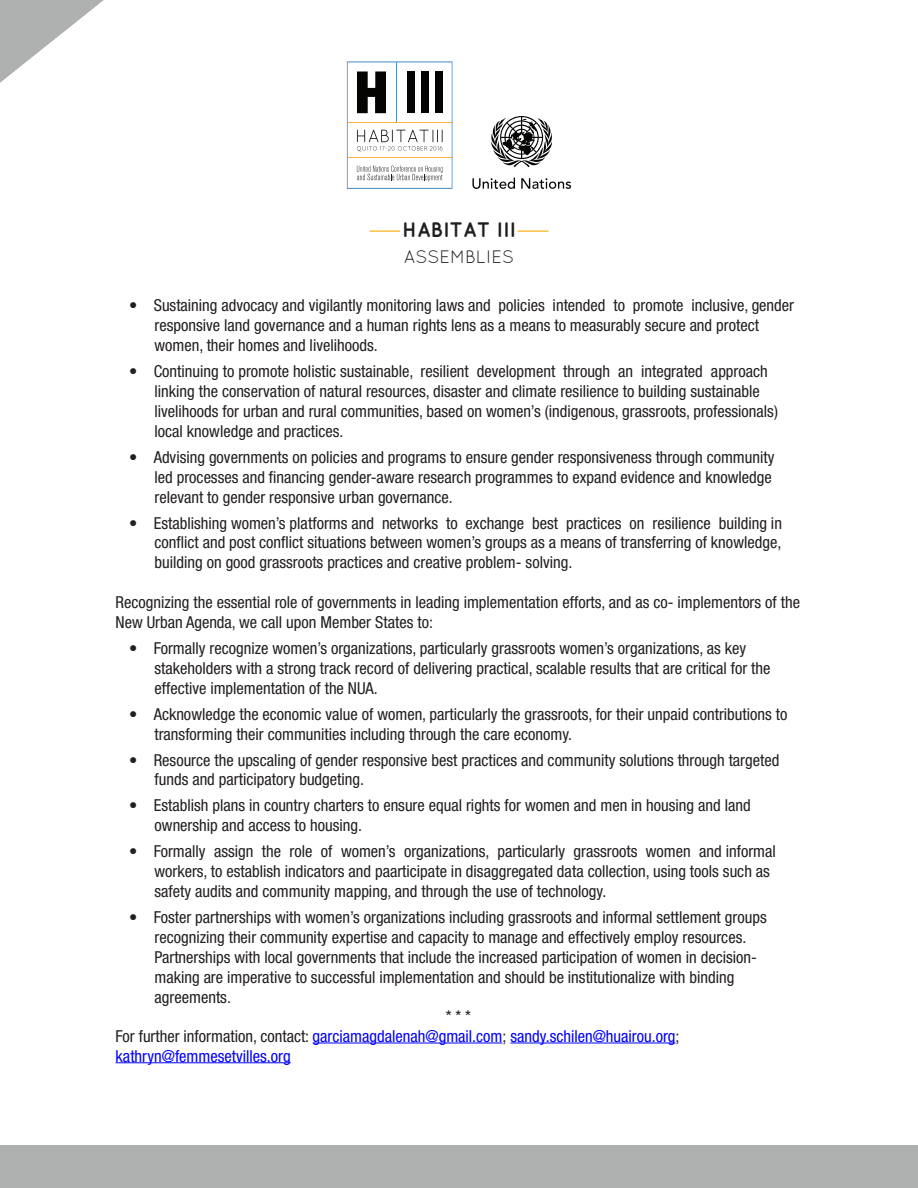
<style>
.page{position:relative;width:918px;height:1188px;background:#fff}
.page>*{position:absolute;margin:0;border:0;box-sizing:border-box;transform-origin:0 0}
.t1{font:700 21px "Quicksand";color:#211e1e}
.t2{font:18px "Quicksand";color:#231f20}
.Text_Body{font:condensed 16.5px/20px "Helvetica Neue LT Std";color:#231f20}
.Text_Body-2{font:condensed 16.5px/19.8px "Helvetica Neue LT Std";color:#00f}
.s1{color:#231f20}
</style>
<div class="page">
<svg style="left:0;top:0;width:104px;height:83px"></svg>
<svg style="left:347px;top:61px;width:105px;height:128px"></svg>
<svg style="left:491px;top:116px;width:61px;height:51px"></svg>
<svg style="left:472px;top:178px;width:43px;height:11px"></svg>
<svg style="left:521px;top:178px;width:50px;height:11px"></svg>
<hr style="left:518px;top:230px;width:31px;height:2px;background:#fabf45">
<hr style="left:369px;top:230px;width:31px;height:2px;background:#fabf45">
<div style="left:0;top:1145px;width:918px;height:43px;background:#afb0b0"></div>
<hr style="left:313px;top:1043px;width:190px;height:1px;background:#00f">
<hr style="left:510px;top:1043px;width:166px;height:1px;background:#00f">
<hr style="left:116px;top:1062px;width:175px;height:1px;background:#00f">
<p class="t1" style="left:402px;top:217px;width:115px">HABITAT III</p>
<p class="t2" style="left:404px;top:247px;width:112px">ASSEMBLIES</p>
<p class="Text_Body" style="left:154px;top:295px;width:641px;text-indent:-26px">• Sustaining advocacy and vigilantly monitoring laws and policies intended to promote inclusive, gender responsive land governance and a human rights lens as a means to measurably secure and protect women, their homes and livelihoods.</p>
<p class="Text_Body" style="left:154px;top:361px;width:625px;text-indent:-26px">• Continuing to promote holistic sustainable, resilient development through an integrated approach linking the conservation of natural resources, disaster and climate resilience to building sustainable livelihoods for urban and rural communities, based on women’s (indigenous, grassroots, professionals) local knowledge and practices.</p>
<p class="Text_Body" style="left:154px;top:447px;width:621px;text-indent:-26px">• Advising governments on policies and programs to ensure gender responsiveness through community led processes and financing gender-aware research programmes to expand evidence and knowledge relevant to gender responsive urban governance.</p>
<p class="Text_Body" style="left:154px;top:513px;width:629px;text-align:justify;text-indent:-26px">• Establishing women’s platforms and networks to exchange best practices on resilience building in conflict and post conflict situations between women’s groups as a means of transferring of knowledge, building on good grassroots practices and creative problem- solving.</p>
<p class="Text_Body" style="left:116px;top:592px;width:686px">Recognizing the essential role of governments in leading implementation efforts, and as co- implementors of the<br>New Urban Agenda, we call upon Member States to:</p>
<p class="Text_Body" style="left:154px;top:638px;width:617px;text-indent:-26px">• Formally recognize women’s organizations, particularly grassroots women’s organizations, as key stakeholders with a strong track record of delivering practical, scalable results that are critical for the effective implementation of the NUA.</p>
<p class="Text_Body" style="left:154px;top:704px;width:634px;text-indent:-26px">• Acknowledge the economic value of women, particularly the grassroots, for their unpaid contributions to transforming their communities including through the care economy.</p>
<p class="Text_Body" style="left:154px;top:750px;width:626px;text-indent:-26px">• Resource the upscaling of gender responsive best practices and community solutions through targeted funds and participatory budgeting.</p>
<p class="Text_Body" style="left:154px;top:796px;width:598px;text-indent:-26px">• Establish plans in country charters to ensure equal rights for women and men in housing and land ownership and access to housing.</p>
<p class="Text_Body" style="left:154px;top:841px;width:623px;text-indent:-26px">• Formally assign the role of women’s organizations, particularly grassroots women and informal workers, to establish indicators and paarticipate in disaggregated data collection, using tools such as safety audits and community mapping, and through the use of technology.</p>
<p class="Text_Body" style="left:154px;top:907px;width:614px;text-indent:-26px">• Foster partnerships with women’s organizations including grassroots and informal settlement groups recognizing their community expertise and capacity to manage and effectively employ resources.<br>Partnerships with local governments that include the increased participation of women in decision&shy;making are imperative to successful implementation and should be institutionalize with binding agreements.</p>
<p class="Text_Body" style="left:446px;top:1006px;width:27px">* * *</p>
<p class="Text_Body-2" style="left:116px;top:1026px;width:565px"><span class="s1">For further information, contact:</span> garciamagdalenah@gmail.com<span class="s1">;</span> sandy.schilen@huairou.org<span class="s1">; </span>kathryn@femmesetvilles.org</p>
</div>
